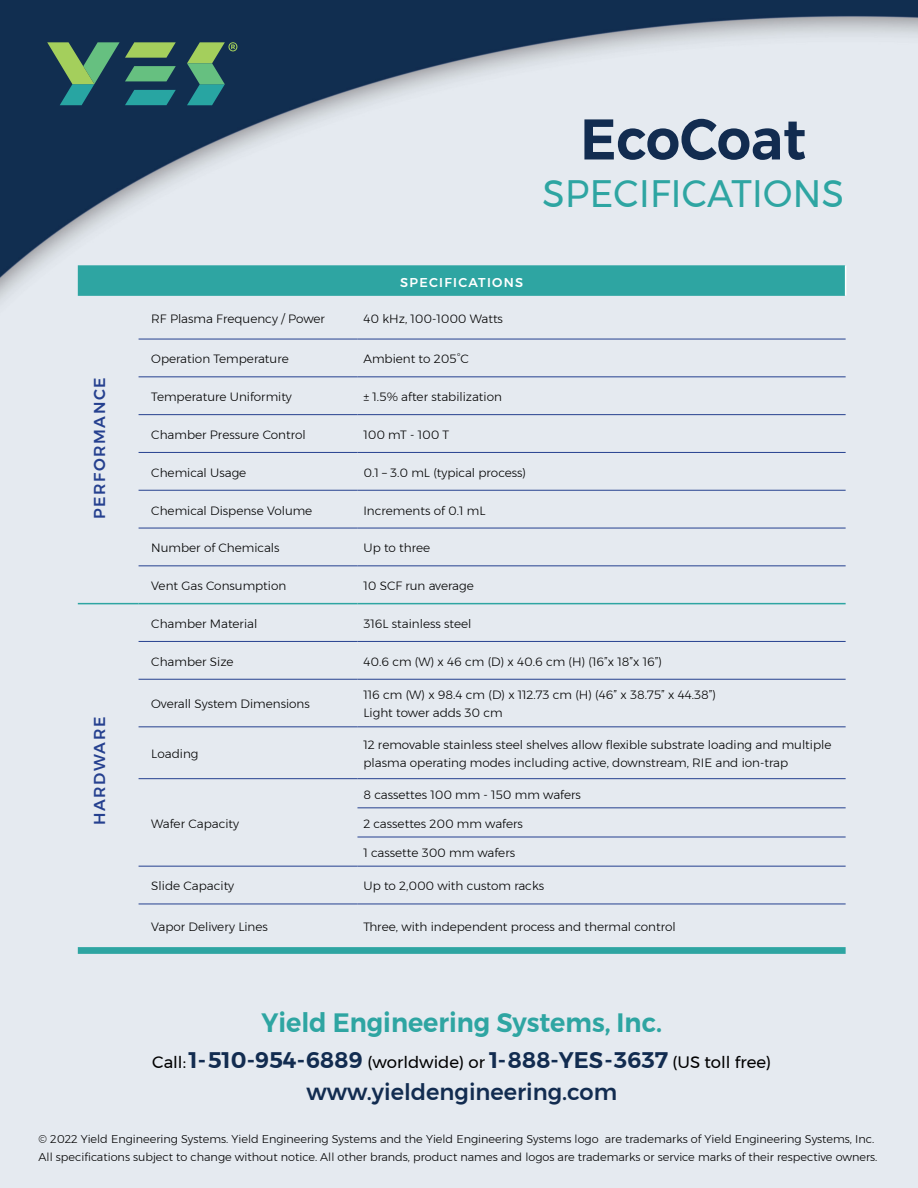
<style>
.page{position:relative;width:918px;height:1188px;background:#fff}
.page>*{position:absolute;margin:0;border:0;box-sizing:border-box;transform-origin:0 0}
.t1{font:600 57.3px "Montserrat";color:#122c50;scale:.94 1}
.t2{font:38.1px "Montserrat";letter-spacing:.01em;color:#2ea5a2;scale:.94 1}
.t3{font:600 26.55px "Montserrat";color:#2ea5a2;scale:.96 1}
.t4{font:500 22.5px "Montserrat";color:#122c50}
.t5{font:16.5px "Montserrat";color:#000}
.t6{font:500 15.75px "Montserrat";letter-spacing:.1em;color:#25408f}
.t7{font:500 12.75px "Montserrat";letter-spacing:.1em;color:#fff}
.t8{font:300 12px/18px "Montserrat";color:#000}
.t9{font:300 11.25px/18px "Montserrat";color:#000}
.s1{font-weight:600;font-size:22.5px;color:#122c50}
</style>
<div class="page">
<img style="left:0;top:0;width:918px;height:1188px">
<svg style="left:78px;top:265px;width:768px;height:689px;background:#d9e4ea"></svg>
<hr style="left:845px;top:265px;width:1px;height:31px;background:#fff">
<hr style="left:78px;top:603px;width:61px;height:1px;background:#2ea5a2">
<hr style="left:139px;top:339px;width:218px;height:1px;background:#25408f">
<hr style="left:357px;top:339px;width:489px;height:1px;background:#25408f">
<hr style="left:139px;top:377px;width:218px;height:1px;background:#25408f">
<hr style="left:357px;top:377px;width:489px;height:1px;background:#25408f">
<hr style="left:139px;top:414px;width:218px;height:1px;background:#25408f">
<hr style="left:357px;top:414px;width:489px;height:1px;background:#25408f">
<hr style="left:139px;top:452px;width:218px;height:1px;background:#25408f">
<hr style="left:357px;top:452px;width:489px;height:1px;background:#25408f">
<hr style="left:139px;top:490px;width:218px;height:1px;background:#25408f">
<hr style="left:357px;top:490px;width:489px;height:1px;background:#25408f">
<hr style="left:139px;top:528px;width:218px;height:1px;background:#25408f">
<hr style="left:357px;top:528px;width:489px;height:1px;background:#25408f">
<hr style="left:139px;top:566px;width:218px;height:1px;background:#25408f">
<hr style="left:357px;top:566px;width:489px;height:1px;background:#25408f">
<hr style="left:139px;top:679px;width:218px;height:1px;background:#25408f">
<hr style="left:357px;top:679px;width:489px;height:1px;background:#25408f">
<hr style="left:139px;top:727px;width:218px;height:1px;background:#25408f">
<hr style="left:357px;top:727px;width:489px;height:1px;background:#25408f">
<hr style="left:139px;top:778px;width:218px;height:1px;background:#25408f">
<hr style="left:357px;top:778px;width:489px;height:1px;background:#25408f">
<hr style="left:357px;top:808px;width:489px;height:1px;background:#25408f">
<hr style="left:357px;top:837px;width:489px;height:1px;background:#25408f">
<hr style="left:139px;top:866px;width:218px;height:1px;background:#25408f">
<hr style="left:357px;top:866px;width:489px;height:1px;background:#25408f">
<hr style="left:139px;top:904px;width:218px;height:1px;background:#25408f">
<hr style="left:357px;top:904px;width:489px;height:1px;background:#25408f">
<hr style="left:139px;top:603px;width:218px;height:1px;background:#2ea5a2">
<hr style="left:357px;top:603px;width:489px;height:1px;background:#2ea5a2">
<hr style="left:139px;top:641px;width:218px;height:1px;background:#25408f">
<hr style="left:357px;top:641px;width:489px;height:1px;background:#25408f">
<svg style="left:47px;top:42px;width:129px;height:63px;background:#3e7465"></svg>
<svg style="left:187px;top:42px;width:50px;height:63px;background:#3c7667"></svg>
<h3 class="t6" style="left:87px;top:519px;width:143px;rotate:-90deg">PERFORMANCE</h3>
<h3 class="t6" style="left:87px;top:825px;width:110px;rotate:-90deg">HARDWARE</h3>
<h1 class="t1" style="left:580px;top:94px;width:242px">EcoCoat</h1>
<h2 class="t2" style="left:543px;top:165px;width:322px">SPECIFICATIONS</h2>
<p class="t7" style="left:400px;top:272px;width:124px">SPECIFICATIONS</p>
<p class="t8" style="left:151px;top:309px;width:175px">RF Plasma Frequency / Power</p>
<p class="t8" style="left:363px;top:309px;width:141px">40 kHz, 100-1000 Watts</p>
<p class="t8" style="left:151px;top:350px;width:139px">Operation Temperature</p>
<p class="t8" style="left:363px;top:350px;width:107px">Ambient to 205°C</p>
<p class="t8" style="left:151px;top:388px;width:142px">Temperature Uniformity</p>
<p class="t8" style="left:363px;top:388px;width:140px">± 1.5% after stabilization</p>
<p class="t8" style="left:151px;top:425px;width:156px">Chamber Pressure Control</p>
<p class="t8" style="left:363px;top:425px;width:87px">100 mT - 100 T</p>
<p class="t8" style="left:151px;top:463px;width:97px">Chemical Usage</p>
<p class="t8" style="left:363px;top:463px;width:164px">0.1 – 3.0 mL (typical process)</p>
<p class="t8" style="left:151px;top:501px;width:163px">Chemical Dispense Volume</p>
<p class="t8" style="left:363px;top:501px;width:124px">Increments of 0.1 mL</p>
<p class="t8" style="left:151px;top:539px;width:130px">Number of Chemicals</p>
<p class="t8" style="left:363px;top:539px;width:68px">Up to three</p>
<p class="t8" style="left:151px;top:577px;width:137px">Vent Gas Consumption</p>
<p class="t8" style="left:363px;top:577px;width:112px">10 SCF run average</p>
<p class="t8" style="left:151px;top:615px;width:108px">Chamber Material</p>
<p class="t8" style="left:363px;top:615px;width:110px">316L stainless steel</p>
<p class="t8" style="left:151px;top:652px;width:84px">Chamber Size</p>
<p class="t8" style="left:363px;top:652px;width:300px">40.6 cm (W) x 46 cm (D) x 40.6 cm (H) (16”x 18”x 16”)</p>
<p class="t8" style="left:151px;top:695px;width:160px">Overall System Dimensions</p>
<p class="t8" style="left:363px;top:686px;width:354px">116 cm (W) x 98.4 cm (D) x 112.73 cm (H) (46” x 38.75” x 44.38”)<br>Light tower adds 30 cm</p>
<p class="t8" style="left:151px;top:745px;width:49px">Loading</p>
<p class="t8" style="left:363px;top:736px;width:470px">12 removable stainless steel shelves allow flexible substrate loading and multiple plasma operating modes including active, downstream, RIE and ion-trap</p>
<p class="t8" style="left:151px;top:814px;width:89px">Wafer Capacity</p>
<p class="t8" style="left:363px;top:785px;width:219px">8 cassettes 100 mm - 150 mm wafers</p>
<p class="t8" style="left:363px;top:814px;width:161px">2 cassettes 200 mm wafers</p>
<p class="t8" style="left:363px;top:843px;width:153px">1 cassette 300 mm wafers</p>
<p class="t8" style="left:151px;top:877px;width:84px">Slide Capacity</p>
<p class="t8" style="left:363px;top:877px;width:182px">Up to 2,000 with custom racks</p>
<p class="t8" style="left:151px;top:917px;width:118px">Vapor Delivery Lines</p>
<p class="t8" style="left:363px;top:917px;width:314px">Three, with independent process and thermal control</p>
<h3 class="t3" style="left:261px;top:1001px;width:419px">Yield Engineering Systems, Inc.</h3>
<h3 class="t5" style="left:152px;top:1050px;width:621px">Call: <span class="s1">1-510-954-6889</span> (worldwide) or <span class="s1">1-888-YES-3637</span> (US toll free)</h3>
<h3 class="t4" style="left:306px;top:1074px;width:312px">www.yieldengineering.com</h3>
<p class="t9" style="left:39px;top:1130px;width:840px">© 2022 Yield Engineering Systems. Yield Engineering Systems and the Yield Engineering Systems logo are trademarks of Yield Engineering Systems, Inc.<br>All specifications subject to change without notice. All other brands, product names and logos are trademarks or service marks of their respective owners.</p>
</div>
